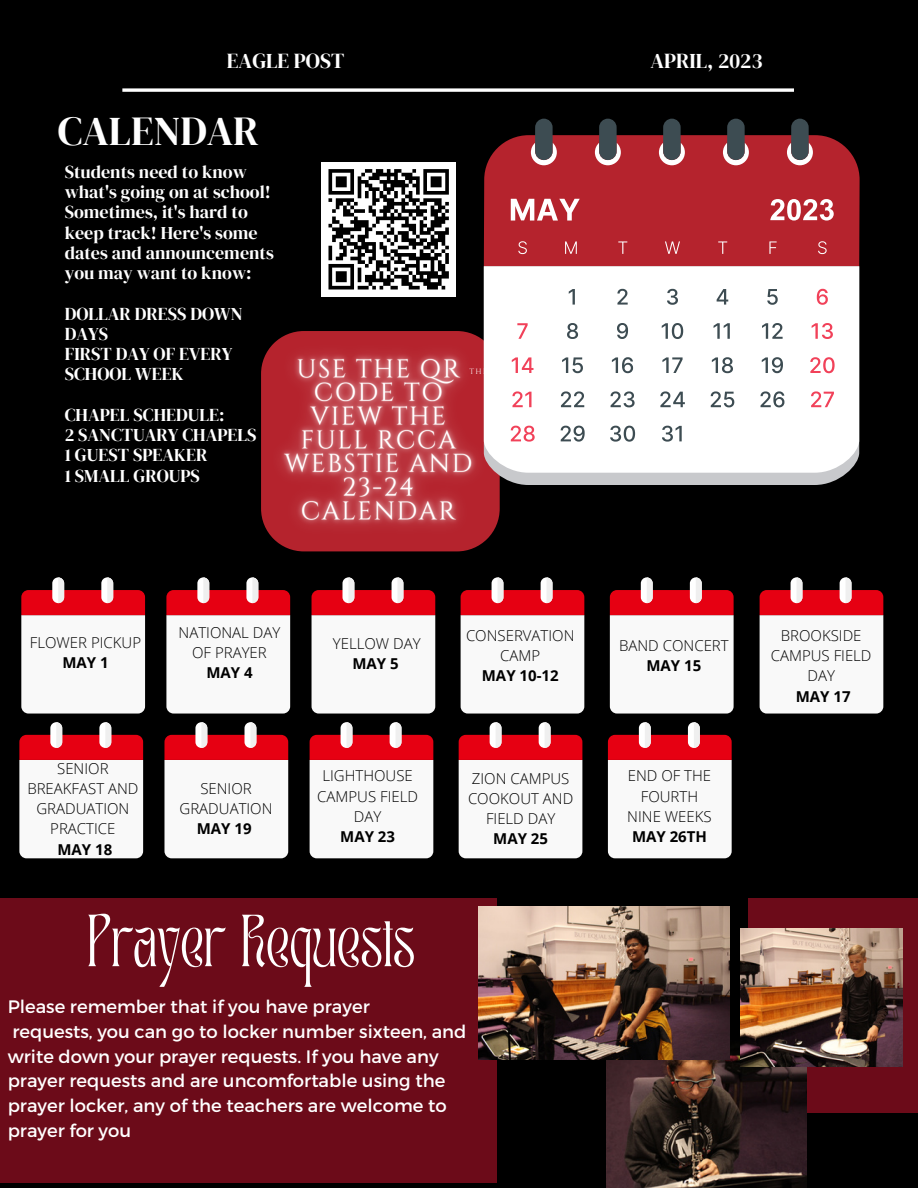
<style>
.page{position:relative;width:918px;height:1188px;background:#000}
.page>*{position:absolute;margin:0;border:0;box-sizing:border-box;transform-origin:0 0}
.t1{font:51.45px "TAN ASTORIA Display";color:#fff}
.t2{font:40.8px "DM Serif Display";color:#fff}
.t3{font:21.15px "DM Serif Display";color:#fff}
.t4{font:18px/20.2px "DM Serif Display";color:#fff}
.t5{font:18px/24.8px "Montserrat";color:#fff}
.t6{font:300 15px/20.2px "Open Sans";color:#000;text-align:center}
.t7{font:700 15px "Open Sans";color:#000}
.t8{font:7.65px "Cinzel";color:#fff}
</style>
<div class="page">
<div style="left:0;top:899px;width:496px;height:284px;background:#6c0b19"></div>
<div style="left:748px;top:899px;width:170px;height:214px;background:#6c0b19"></div>
<img style="left:606px;top:1041px;width:200px;height:147px">
<img style="left:740px;top:928px;width:162px;height:138px">
<img style="left:479px;top:906px;width:250px;height:153px">
<svg style="left:122px;top:88px;width:672px;height:4px;background:#d7d7d7"></svg>
<svg style="left:21px;top:577px;width:124px;height:137px;background:#deb8bb"></svg>
<svg style="left:166px;top:577px;width:124px;height:137px;background:#ddb8ba"></svg>
<svg style="left:312px;top:577px;width:123px;height:137px;background:#e0babd"></svg>
<svg style="left:461px;top:577px;width:123px;height:137px;background:#e0babd"></svg>
<svg style="left:610px;top:577px;width:124px;height:137px;background:#e0babd"></svg>
<svg style="left:760px;top:577px;width:123px;height:137px;background:#e0babd"></svg>
<svg style="left:19px;top:722px;width:124px;height:136px;background:#deb9bc"></svg>
<svg style="left:164px;top:722px;width:124px;height:136px;background:#deb8bb"></svg>
<svg style="left:310px;top:722px;width:123px;height:136px;background:#e1bbbe"></svg>
<svg style="left:459px;top:722px;width:123px;height:136px;background:#e1bbbe"></svg>
<svg style="left:608px;top:722px;width:124px;height:136px;background:#e1bbbe"></svg>
<div style="left:321px;top:162px;width:135px;height:135px;background:#fff"></div>
<svg style="left:328px;top:169px;width:121px;height:121px"></svg>
<img style="left:261px;top:320px;width:239px;height:232px">
<svg style="left:484px;top:473px;width:363px;height:12px;background:#bdb7bb"></svg>
<div style="left:484px;top:135px;width:376px;height:131px;background:#b5232d"></div>
<svg style="left:531px;top:143px;width:26px;height:22px"></svg>
<svg style="left:595px;top:143px;width:26px;height:22px"></svg>
<svg style="left:659px;top:143px;width:26px;height:22px"></svg>
<svg style="left:787px;top:143px;width:26px;height:22px"></svg>
<svg style="left:723px;top:143px;width:26px;height:22px"></svg>
<div style="left:484px;top:266px;width:375px;height:207px;background:#fff"></div>
<svg style="left:518px;top:241px;width:9px;height:13px"></svg>
<svg style="left:565px;top:241px;width:12px;height:13px"></svg>
<svg style="left:618px;top:241px;width:9px;height:13px"></svg>
<svg style="left:665px;top:241px;width:15px;height:13px"></svg>
<svg style="left:718px;top:241px;width:9px;height:13px"></svg>
<svg style="left:769px;top:241px;width:8px;height:13px"></svg>
<svg style="left:818px;top:241px;width:9px;height:13px"></svg>
<svg style="left:770px;top:199px;width:64px;height:22px"></svg>
<svg style="left:511px;top:199px;width:69px;height:22px;background:#d7898f"></svg>
<svg style="left:817px;top:289px;width:11px;height:16px"></svg>
<svg style="left:517px;top:323px;width:11px;height:16px"></svg>
<svg style="left:812px;top:323px;width:21px;height:16px"></svg>
<svg style="left:512px;top:357px;width:21px;height:16px"></svg>
<svg style="left:810px;top:357px;width:25px;height:16px"></svg>
<svg style="left:512px;top:391px;width:20px;height:16px"></svg>
<svg style="left:811px;top:391px;width:23px;height:16px"></svg>
<svg style="left:511px;top:426px;width:24px;height:16px"></svg>
<div style="left:535px;top:119px;width:18px;height:41px;background:#3d4c52;border-radius:9px"></div>
<div style="left:599px;top:119px;width:18px;height:41px;background:#3d4c52;border-radius:9px"></div>
<div style="left:663px;top:119px;width:18px;height:41px;background:#3d4c52;border-radius:9px"></div>
<div style="left:791px;top:119px;width:18px;height:41px;background:#3d4c52;border-radius:9px"></div>
<div style="left:727px;top:119px;width:18px;height:41px;background:#3d4c52;border-radius:9px"></div>
<svg style="left:569px;top:289px;width:6px;height:16px"></svg>
<svg style="left:617px;top:289px;width:11px;height:16px"></svg>
<svg style="left:667px;top:289px;width:11px;height:16px"></svg>
<svg style="left:717px;top:289px;width:11px;height:16px"></svg>
<svg style="left:767px;top:289px;width:11px;height:16px"></svg>
<svg style="left:567px;top:323px;width:11px;height:16px"></svg>
<svg style="left:617px;top:323px;width:11px;height:16px"></svg>
<svg style="left:662px;top:323px;width:21px;height:16px"></svg>
<svg style="left:714px;top:323px;width:16px;height:16px"></svg>
<svg style="left:762px;top:323px;width:21px;height:16px"></svg>
<svg style="left:562px;top:357px;width:21px;height:16px"></svg>
<svg style="left:612px;top:357px;width:21px;height:16px"></svg>
<svg style="left:662px;top:357px;width:21px;height:16px"></svg>
<svg style="left:712px;top:357px;width:21px;height:16px"></svg>
<svg style="left:762px;top:357px;width:21px;height:16px"></svg>
<svg style="left:561px;top:391px;width:23px;height:16px"></svg>
<svg style="left:611px;top:391px;width:24px;height:16px"></svg>
<svg style="left:660px;top:391px;width:25px;height:16px"></svg>
<svg style="left:711px;top:391px;width:23px;height:16px"></svg>
<svg style="left:761px;top:391px;width:23px;height:16px"></svg>
<svg style="left:561px;top:426px;width:24px;height:16px"></svg>
<svg style="left:610px;top:426px;width:25px;height:16px"></svg>
<svg style="left:662px;top:426px;width:20px;height:16px"></svg>
<p class="t3" style="left:227px;top:46px;width:119px">EAGLE POST</p>
<p class="t3" style="left:651px;top:46px;width:114px">APRIL, 2023</p>
<p class="t2" style="left:58px;top:103px;width:203px">CALENDAR</p>
<p class="t4" style="left:65px;top:161px;width:211px">Students need to know what's going on at school!<br>Sometimes, it's hard to keep track! Here's some dates and announcements you may want to know:</p>
<p class="t4" style="left:65px;top:303px;width:179px">DOLLAR DRESS DOWN<br>DAYS</p>
<p class="t4" style="left:65px;top:344px;width:169px">FIRST DAY OF EVERY<br>SCHOOL WEEK</p>
<p class="t4" style="left:65px;top:404px;width:161px">CHAPEL SCHEDULE:</p>
<p class="t4" style="left:65px;top:425px;width:193px">2 SANCTUARY CHAPELS</p>
<p class="t4" style="left:65px;top:445px;width:144px">1 GUEST SPEAKER</p>
<p class="t4" style="left:65px;top:465px;width:137px">1 SMALL GROUPS</p>
<p class="t8" style="left:469px;top:366px;width:20px">THE</p>
<p class="t6" style="left:30px;top:632px;width:113px">FLOWER PICKUP</p>
<p class="t7" style="left:62px;top:652px;width:48px">MAY 1</p>
<p class="t6" style="left:27px;top:758px;width:113px">SENIOR<br>BREAKFAST AND<br>GRADUATION<br>PRACTICE</p>
<p class="t7" style="left:57px;top:839px;width:56px">MAY 18</p>
<p class="t6" style="left:179px;top:622px;width:103px">NATIONAL DAY<br>OF PRAYER</p>
<p class="t7" style="left:206px;top:662px;width:48px">MAY 4</p>
<p class="t6" style="left:180px;top:778px;width:95px">SENIOR<br>GRADUATION</p>
<p class="t7" style="left:197px;top:818px;width:56px">MAY 19</p>
<p class="t6" style="left:333px;top:633px;width:89px">YELLOW DAY</p>
<p class="t7" style="left:353px;top:653px;width:48px">MAY 5</p>
<p class="t6" style="left:317px;top:765px;width:102px">LIGHTHOUSE<br>CAMPUS FIELD<br>DAY</p>
<p class="t7" style="left:340px;top:826px;width:56px">MAY 23</p>
<p class="t1" style="left:87px;top:914px;width:330px">Prayer Requests</p>
<p class="t6" style="left:466px;top:625px;width:110px">CONSERVATION<br>CAMP</p>
<p class="t7" style="left:482px;top:665px;width:78px">MAY 10-12</p>
<p class="t6" style="left:468px;top:768px;width:107px">ZION CAMPUS<br>COOKOUT AND<br>FIELD DAY</p>
<p class="t7" style="left:493px;top:828px;width:56px">MAY 25</p>
<p class="t5" style="left:8px;top:994px;width:364px">Please remember that if you have prayer</p>
<p class="t5" style="left:8px;top:1018px;width:460px">requests, you can go to locker number sixteen, and write down your prayer requests. If you have any</p>
<p class="t5" style="left:8px;top:1068px;width:440px">prayer requests and are uncomfortable using the prayer locker, any of the teachers are welcome to</p>
<p class="t5" style="left:8px;top:1117px;width:125px">prayer for you</p>
<p class="t6" style="left:619px;top:635px;width:111px">BAND CONCERT</p>
<p class="t7" style="left:646px;top:655px;width:56px">MAY 15</p>
<p class="t6" style="left:627px;top:765px;width:86px">END OF THE<br>FOURTH<br>NINE WEEKS</p>
<p class="t7" style="left:632px;top:826px;width:77px">MAY 26TH</p>
<p class="t6" style="left:771px;top:625px;width:102px">BROOKSIDE<br>CAMPUS FIELD<br>DAY</p>
<p class="t7" style="left:796px;top:686px;width:56px">MAY 17</p>
</div>
